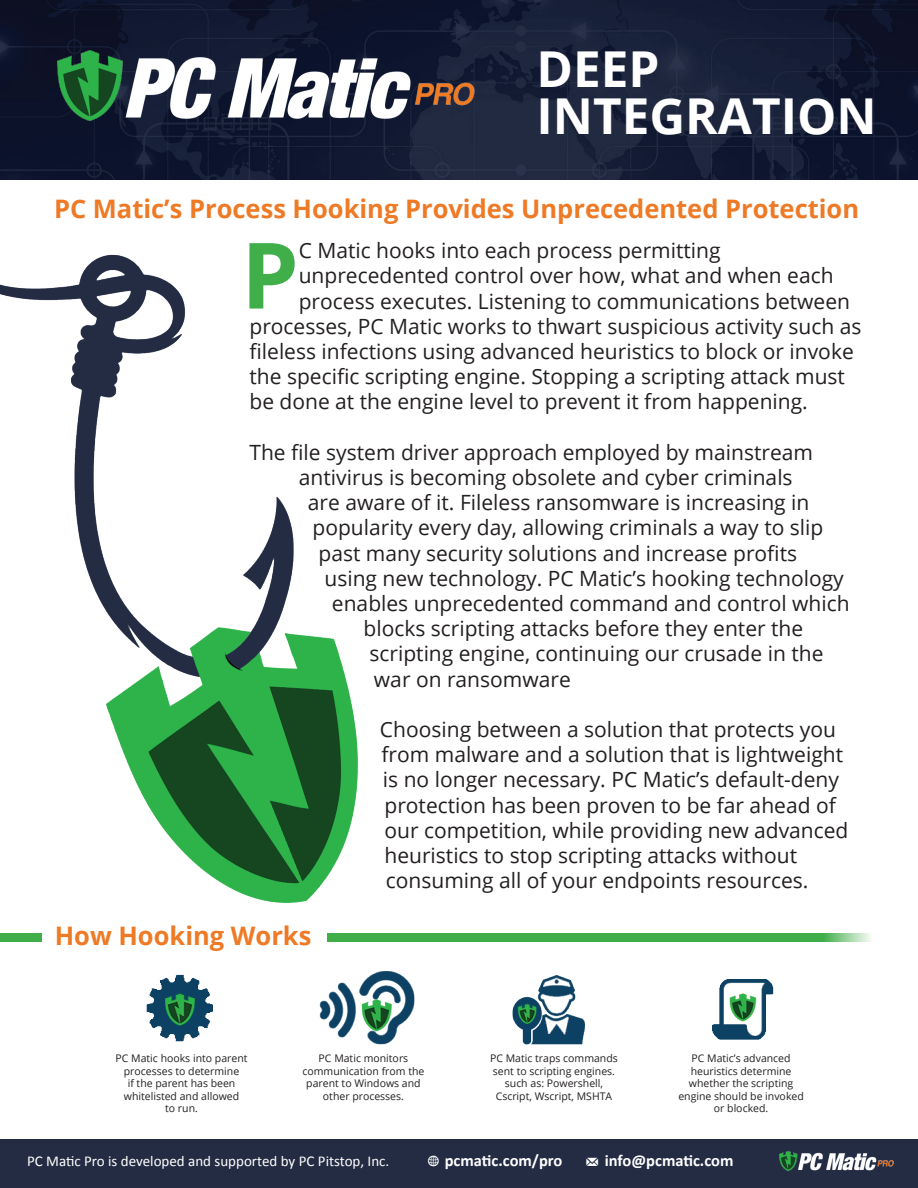
<style>
.page{position:relative;width:918px;height:1188px;background:#fff}
.page>*{position:absolute;margin:0;border:0;box-sizing:border-box;transform-origin:0 0}
.t1{font:700 91.65px "Open Sans";color:#40ae49}
.t2{font:700 49.5px/46.5px "Open Sans";color:#fff}
.t3{font:700 25.5px "Open Sans";color:#ee7a25}
.t4{font:21px/25.2px "Open Sans";color:#231f20}
.t5{font:700 16.5px "Calibri";color:#fff}
.t6{font:15px "Calibri";color:#fff}
.t7{font:10.5px/12.6px "Open Sans";color:#231f20;text-align:center}
.s1{font-family:"Modern Pictograms";font-weight:400}
</style>
<div class="page">
<img style="left:0;top:0;width:918px;height:179px">
<div style="left:0;top:1140px;width:918px;height:48px;background:#242c43"></div>
<img style="left:39px;top:33px;width:447px;height:105px">
<img style="left:779px;top:1150px;width:115px;height:21px">
<img style="left:0;top:254px;width:358px;height:649px">
<img style="left:146px;top:974px;width:67px;height:68px">
<img style="left:366px;top:971px;width:49px;height:74px">
<img style="left:712px;top:979px;width:62px;height:61px">
<img style="left:512px;top:975px;width:73px;height:70px">
<img style="left:319px;top:979px;width:47px;height:59px">
<div style="left:328px;top:933px;width:550px;height:8px;background:#40ae49"></div>
<div style="left:0;top:933px;width:42px;height:8px;background:#40ae49"></div>
<h2 class="t2" style="left:536px;top:45px;width:342px">DEEP<br>INTEGRATION</h2>
<p class="t3" style="left:54px;top:191px;width:807px">PC Matic’s Process Hooking Provides Unprecedented Protection</p>
<h1 class="t1" style="left:241px;top:211px;width:59px">P</h1>
<p class="t4" style="left:299px;top:237px;width:423px">C Matic hooks into each process permitting</p>
<p class="t4" style="left:299px;top:263px;width:536px">unprecedented control over how, what and when each</p>
<p class="t4" style="left:299px;top:288px;width:553px">process executes. Listening to communications between</p>
<p class="t4" style="left:249px;top:313px;width:614px">processes, PC Matic works to thwart suspicious activity such as</p>
<p class="t4" style="left:249px;top:338px;width:606px">fileless infections using advanced heuristics to block or invoke</p>
<p class="t4" style="left:249px;top:363px;width:597px">the specific scripting engine. Stopping a scripting attack must</p>
<p class="t4" style="left:249px;top:389px;width:560px">be done at the engine level to prevent it from happening.</p>
<p class="t4" style="left:249px;top:439px;width:565px">The file system driver approach employed by mainstream</p>
<p class="t4" style="left:299px;top:464px;width:495px">antivirus is becoming obsolete and cyber criminals</p>
<p class="t4" style="left:308px;top:489px;width:503px">are aware of it. Fileless ransomware is increasing in</p>
<p class="t4" style="left:312px;top:515px;width:512px">popularity every day, allowing criminals a way to slip</p>
<p class="t4" style="left:318px;top:540px;width:480px">past many security solutions and increase profits</p>
<p class="t4" style="left:324px;top:565px;width:521px">using new technology. PC Matic’s hooking technology</p>
<p class="t4" style="left:332px;top:590px;width:519px">enables unprecedented command and control which</p>
<p class="t4" style="left:363px;top:615px;width:441px">blocks scripting attacks before they enter the</p>
<p class="t4" style="left:369px;top:641px;width:456px">scripting engine, continuing our crusade in the</p>
<p class="t4" style="left:374px;top:666px;width:198px">war on ransomware</p>
<p class="t4" style="left:380px;top:716px;width:470px">Choosing between a solution that protects you from malware and a solution that is lightweight is no longer necessary. PC Matic’s default-deny protection has been proven to be far ahead of our competition, while providing new advanced heuristics to stop scripting attacks without consuming all of your endpoints resources.</p>
<p class="t3" style="left:55px;top:917px;width:258px">How Hooking Works</p>
<p class="t7" style="left:116px;top:1052px;width:133px">PC Matic hooks into parent processes to determine<br>if the parent has been whitelisted and allowed<br>to run.</p>
<p class="t7" style="left:303px;top:1052px;width:123px">PC Matic monitors communication from the parent to Windows and other processes.</p>
<p class="t7" style="left:490px;top:1052px;width:129px">PC Matic traps commands sent to scripting engines. such as: Powershell,<br>Cscript, Wscript, MSHTA</p>
<p class="t7" style="left:678px;top:1052px;width:127px">PC Matic’s advanced heuristics determine whether the scripting engine should be invoked or blocked.</p>
<p class="t6" style="left:27px;top:1151px;width:364px">PC Matic Pro is developed and supported by PC Pitstop, Inc.</p>
<p class="t5" style="left:427px;top:1150px;width:137px"><span class="s1">w</span> pcmatic.com/pro</p>
<p class="t5" style="left:585px;top:1150px;width:150px"><span class="s1">m</span> info@pcmatic.com</p>
</div>
